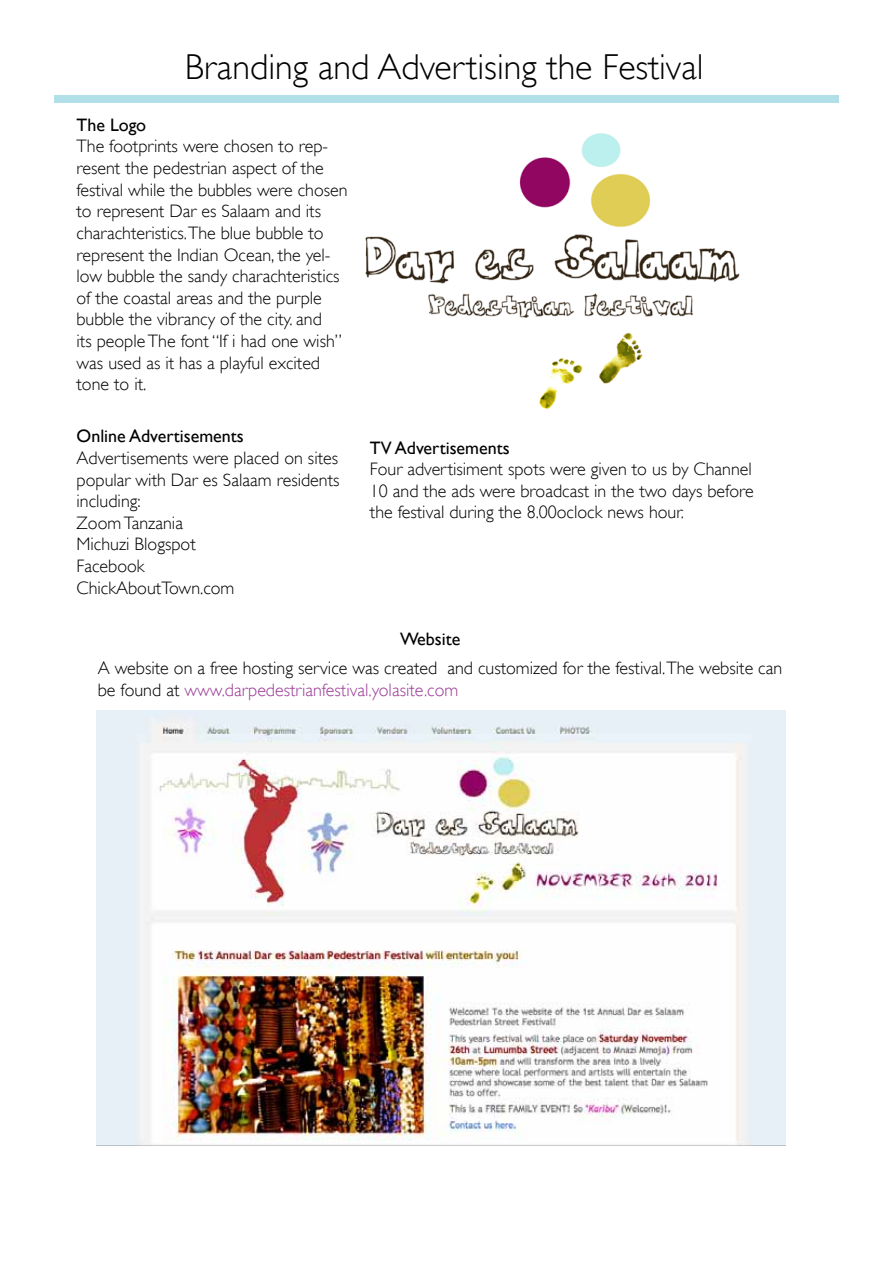
<style>
.page{position:relative;width:893px;height:1263px;background:#fff}
.page>*{position:absolute;margin:0;border:0;box-sizing:border-box;transform-origin:0 0}
.t1{font:300 36px "Gill Sans";color:#000}
.t2{font:300 18px/21.6px "Gill Sans";color:#000}
.t3{font:18px "Gill Sans";color:#000}
.t4{font:18px "Minion Pro";color:#000}
.t5{font:18px "Gill Sans";color:#000}
.s1{color:#9b3a96}
</style>
<div class="page">
<img style="left:365px;top:133px;width:375px;height:276px">
<div style="left:54px;top:95px;width:785px;height:8px;background:#b1e0e8"></div>
<img style="left:96px;top:710px;width:689px;height:435px">
<h1 class="t1" style="left:185px;top:46px;width:520px">Branding and Advertising the Festival</h1>
<p class="t5" style="left:77px;top:114px;width:71px">The Logo</p>
<p class="t2" style="left:77px;top:136px;width:273px">The footprints were chosen to rep&shy;resent the pedestrian aspect of the festival while the bubbles were chosen to represent Dar es Salaam and its charachteristics.The blue bubble to represent the Indian Ocean, the yel&shy;low bubble the sandy charachteristics of the coastal areas and the purple bubble the vibrancy of the city. and<br>its people The font “If i had one wish” was used as it has a playful excited tone to it.</p>
<p class="t3" style="left:77px;top:426px;width:169px">Online Advertisements</p>
<p class="t2" style="left:77px;top:447px;width:264px">Advertisements were placed on sites popular with Dar es Salaam residents including:<br>Zoom Tanzania<br>Michuzi Blogspot<br>Facebook<br>ChickAboutTown.com</p>
<p class="t3" style="left:370px;top:437px;width:141px">TV Advertisements</p>
<p class="t2" style="left:370px;top:458px;width:385px;text-align:justify">Four advertisiment spots were given to us by Channel 10 and the ads were broadcast in the two days before the festival during the 8.00oclock news hour.</p>
<p class="t4" style="left:405px;top:502px;width:140px">LOGOS GO HERE</p>
<p class="t3" style="left:400px;top:629px;width:62px">Website</p>
<p class="t2" style="left:98px;top:657px;width:686px">A website on a free hosting service was created and customized for the festival.The website can be found at <span class="s1">www.darpedestrianfestival.yolasite.com</span></p>
</div>
